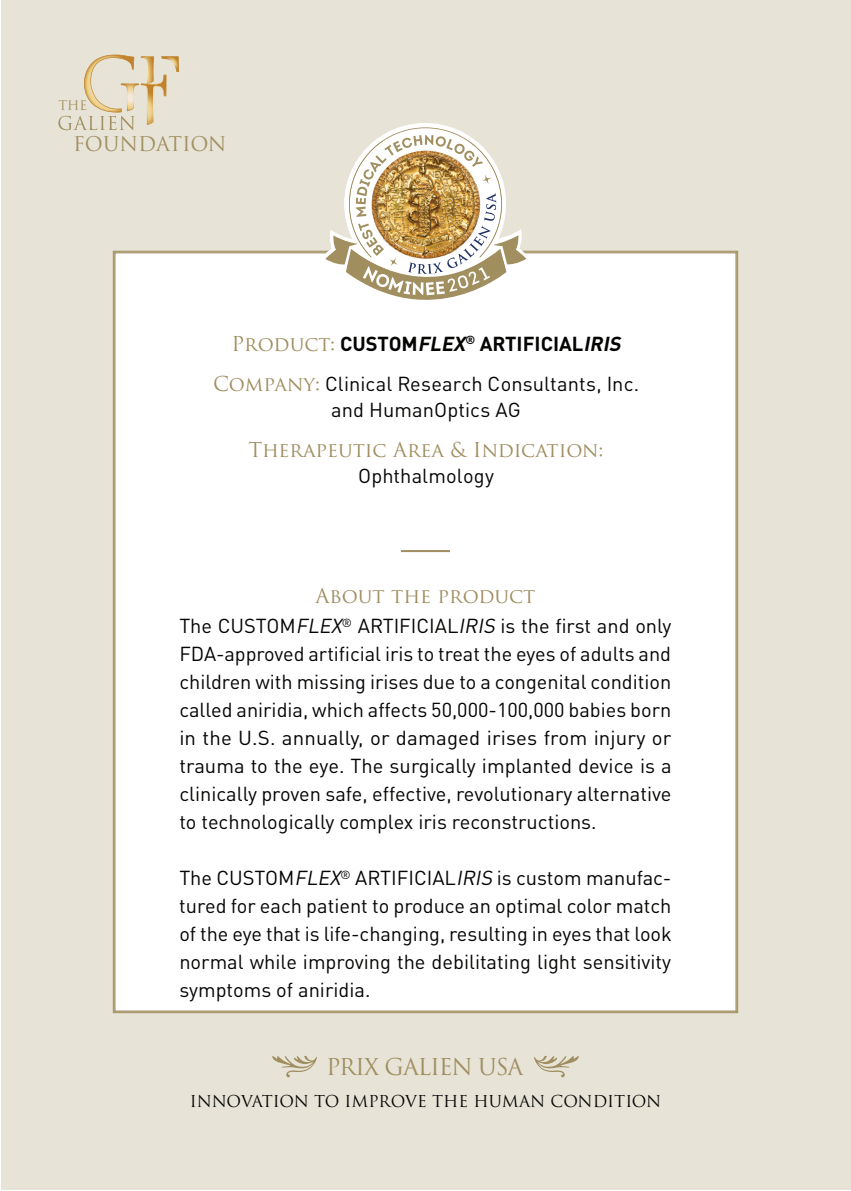
<style>
.page{position:relative;width:851px;height:1191px;background:#fff}
.page>*{position:absolute;margin:0;border:0;box-sizing:border-box;transform-origin:0 0}
.t1{font:22.6px "Trajan Pro";letter-spacing:-.05em;color:#a08e60}
.t2{font:20px/28px "DINOT";color:#040503;text-align:justify}
.t3{font:20px "Trajan Pro";color:#a08e60}
.t4{font:19.8px "Trajan Pro";color:#a18f61}
.t5{font:16px "Trajan Pro";letter-spacing:-.005em;color:#040503}
.t6{font:12.8px "Trajan Pro";color:#a18f61}
.s1{font-family:"Trajan Pro";color:#a08e60}
.s2{font-weight:700}
.s3{font-weight:700;font-style:italic}
.s4{font-style:italic}
</style>
<div class="page">
<div style="left:1px;top:0;width:849px;height:1190px;background:#e7e3d7"></div>
<div style="left:113px;top:251px;width:624px;height:762px;background:#fff"></div>
<svg style="left:272px;top:1055px;width:45px;height:22px"></svg>
<svg style="left:534px;top:1055px;width:44px;height:22px"></svg>
<svg style="left:58px;top:55px;width:121px;height:75px"></svg>
<hr style="left:401px;top:550px;width:49px;height:2px;background:#a18f60">
<svg style="left:320px;top:123px;width:210px;height:216px"></svg>
<img style="left:323px;top:230px;width:2px;height:37px">
<svg style="left:325px;top:127px;width:201px;height:208px"></svg>
<p class="t6" style="left:58px;top:97px;width:30px">THE</p>
<p class="t4" style="left:73px;top:131px;width:155px">FOUNDATION</p>
<p class="t2" style="left:213px;top:322px;width:427px;line-height:40px;text-align:center"><span class="s1">Product:</span> <span class="s2">CUSTOM</span><span class="s3">FLEX</span><sup>®</sup> <span class="s2">ARTIFICIAL</span><span class="s3">IRIS<br></span><span class="s1">Company:</span> Clinical Research Consultants, Inc.</p>
<p class="t2" style="left:331px;top:394px;width:191px">and HumanOptics AG</p>
<p class="t3" style="left:248px;top:437px;width:356px">Therapeutic Area &amp; Indication:</p>
<p class="t2" style="left:358px;top:460px;width:137px">Ophthalmology</p>
<p class="t3" style="left:315px;top:583px;width:221px">About the product</p>
<p class="t2" style="left:179px;top:610px;width:494px">The CUSTOM<span class="s4">FLEX</span><sup>®</sup> ARTIFICIAL<span class="s4">IRIS</span> is the first and only FDA-approved artificial iris to treat the eyes of adults and children with missing irises due to a congenital condition called aniridia, which affects 50,000-100,000 babies born in the U.S. annually, or damaged irises from injury or trauma to the eye. The surgically implanted device is a clinically proven safe, effective, revolutionary alternative to technologically complex iris reconstructions.</p>
<p class="t2" style="left:179px;top:862px;width:494px">The CUSTOM<span class="s4">FLEX</span><sup>®</sup> ARTIFICIAL<span class="s4">IRIS</span> is custom manufac&shy;tured for each patient to produce an optimal color match of the eye that is life-changing, resulting in eyes that look normal while improving the debilitating light sensitivity symptoms of aniridia.</p>
<p class="t1" style="left:326px;top:1052px;width:199px">PRIX GALIEN USA</p>
<p class="t5" style="left:190px;top:1090px;width:473px">INNOVATION TO IMPROVE THE HUMAN CONDITION</p>
</div>
